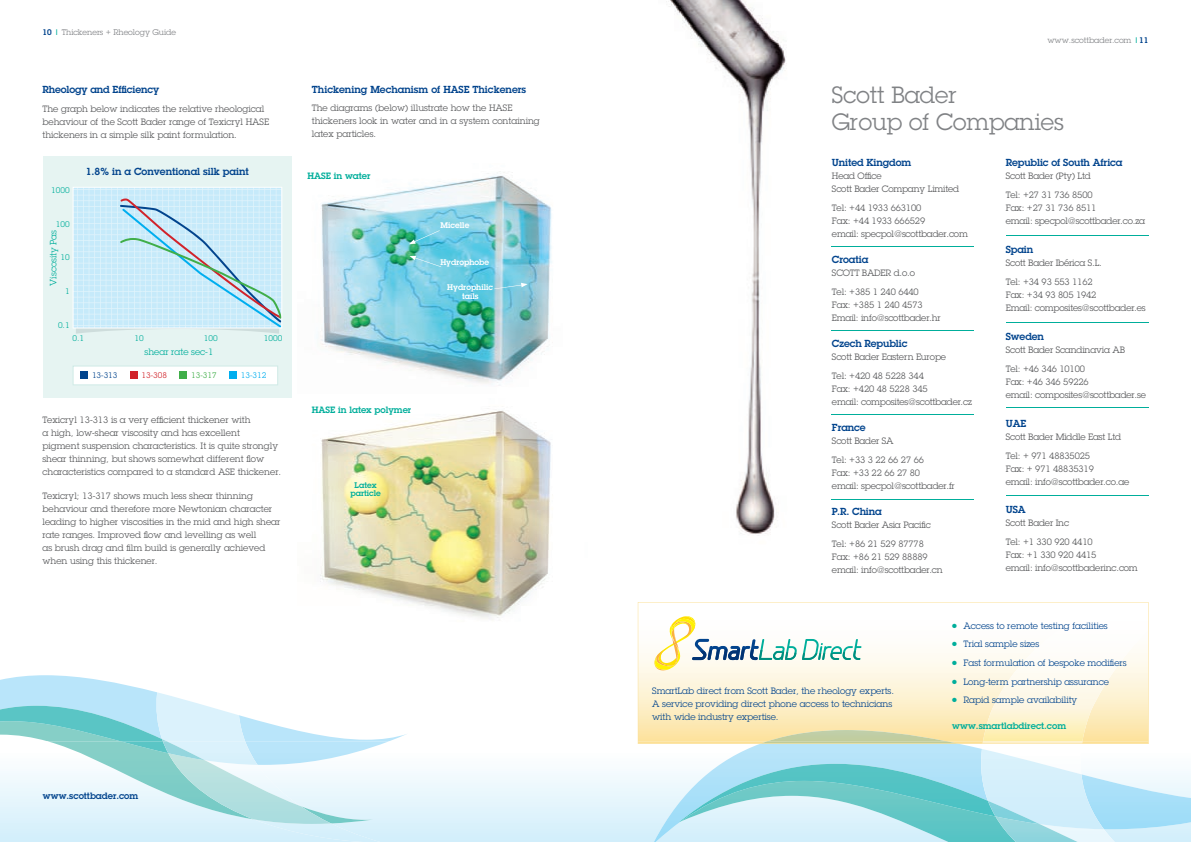
<style>
.page{position:relative;width:1191px;height:842px;background:#fff}
.page>*{position:absolute;margin:0;border:0;box-sizing:border-box;transform-origin:0 0}
.t1{font:23px/27px "Lubalin Graph";color:#808285}
.t2{font:600 10px "Lubalin Graph";letter-spacing:-.01em;color:#02448d}
.t3{font:9px/13px "Lubalin Graph";letter-spacing:-.015em;color:#57585a}
.t4{font:9px/13px "Lubalin Graph";color:#02448d}
.t5{font:600 9px "Lubalin Graph";color:#00ae9b}
.t6{font:9px "Lubalin Graph";color:#00ae9b}
.t7{font:600 9px "Lubalin Graph";color:#02448d}
.t8{font:8px "Lubalin Graph";color:#808285}
.t9{font:600 8px/9px "Lubalin Graph";color:#fff;text-align:center}
.t10{font:8px "Lubalin Graph";color:#00ae9b}
.t11{font:600 8px/8px "Lubalin Graph";color:#00ae9b;text-align:center}
.t12{font:8px "Lubalin Graph";color:#02448d}
.t13{font:8px "Lubalin Graph";color:#d1232a}
.t14{font:8px "Lubalin Graph";color:#40ae49}
.t15{font:8px "Lubalin Graph";color:#00aeef}
.s1{font-weight:600;color:#02448d}
.s2{font-weight:600;color:#00ae9b}
.s3{color:#00ae9b}
</style>
<div class="page">
<img style="left:317px;top:171px;width:235px;height:213px">
<svg style="left:409px;top:230px;width:30px;height:14px"></svg>
<svg style="left:409px;top:256px;width:32px;height:11px"></svg>
<svg style="left:494px;top:283px;width:33px;height:6px"></svg>
<svg style="left:408px;top:741px;width:246px;height:101px"></svg>
<svg style="left:0;top:675px;width:408px;height:167px"></svg>
<hr style="left:831px;top:247px;width:143px;height:1px;background:#00ae9b">
<hr style="left:1005px;top:235px;width:143px;height:1px;background:#00ae9b">
<hr style="left:1005px;top:322px;width:143px;height:1px;background:#00ae9b">
<hr style="left:1005px;top:408px;width:143px;height:1px;background:#00ae9b">
<hr style="left:1005px;top:496px;width:143px;height:1px;background:#00ae9b">
<hr style="left:831px;top:331px;width:143px;height:1px;background:#00ae9b">
<hr style="left:831px;top:414px;width:143px;height:1px;background:#00ae9b">
<hr style="left:831px;top:499px;width:143px;height:1px;background:#00ae9b">
<img style="left:666px;top:0;width:120px;height:536px">
<div style="left:43px;top:156px;width:248px;height:242px;background:#e6f4f2"></div>
<svg style="left:73px;top:365px;width:205px;height:20px"></svg>
<div style="left:81px;top:372px;width:7px;height:7px;background:#02448d"></div>
<div style="left:130px;top:372px;width:7px;height:7px;background:#d1232a"></div>
<div style="left:180px;top:372px;width:7px;height:7px;background:#40ae49"></div>
<div style="left:229px;top:372px;width:8px;height:7px;background:#00aeef"></div>
<svg style="left:73px;top:187px;width:209px;height:147px"></svg>
<img style="left:320px;top:410px;width:231px;height:210px">
<svg style="left:638px;top:602px;width:16px;height:142px"></svg>
<svg style="left:654px;top:602px;width:537px;height:240px"></svg>
<p class="t8" style="left:43px;top:27px;width:135px"><span class="s1">10</span> <span class="s2">|</span> Thickeners + Rheology Guide</p>
<p class="t2" style="left:43px;top:83px;width:118px">Rheology and Efficiency</p>
<p class="t3" style="left:43px;top:102px;width:228px">The graph below indicates the relative rheological behaviour of the Scott Bader range of Texicryl HASE thickeners in a simple silk paint formulation.</p>
<p class="t10" style="left:51px;top:185px;width:20px">1000</p>
<p class="t10" style="left:56px;top:219px;width:15px">100</p>
<p class="t6" style="left:48px;top:285px;width:57px;rotate:-90deg">Viscosity Pas</p>
<p class="t10" style="left:60px;top:253px;width:11px">10</p>
<p class="t10" style="left:65px;top:286px;width:6px">1</p>
<p class="t10" style="left:58px;top:320px;width:13px">0.1</p>
<p class="t2" style="left:86px;top:165px;width:165px">1.8% in a Conventional silk paint</p>
<p class="t10" style="left:73px;top:333px;width:13px">0.1</p>
<p class="t10" style="left:134px;top:333px;width:11px">10</p>
<p class="t10" style="left:204px;top:333px;width:15px">100</p>
<p class="t10" style="left:264px;top:333px;width:20px">1000</p>
<p class="t6" style="left:145px;top:346px;width:70px">shear rate sec-1</p>
<p class="t12" style="left:92px;top:370px;width:27px">13-313</p>
<p class="t13" style="left:142px;top:370px;width:27px">13-308</p>
<p class="t14" style="left:191px;top:370px;width:27px">13-317</p>
<p class="t15" style="left:241px;top:370px;width:27px">13-312</p>
<p class="t3" style="left:43px;top:413px;width:240px">Texicryl 13-313 is a very efficient thickener with<br>a high, low-shear viscosity and has excellent<br>pigment suspension characteristics. It is quite strongly shear thinning, but shows somewhat different flow characteristics compared to a standard ASE thickener.</p>
<p class="t3" style="left:43px;top:489px;width:239px">Texicryl; 13-317 shows much less shear thinning behaviour and therefore more Newtonian character leading to higher viscosities in the mid and high shear rate ranges. Improved flow and levelling as well<br>as brush drag and film build is generally achieved when using this thickener.</p>
<p class="t2" style="left:312px;top:83px;width:216px">Thickening Mechanism of HASE Thickeners</p>
<p class="t3" style="left:312px;top:101px;width:229px">The diagrams (below) illustrate how the HASE thickeners look in water and in a system containing latex particles.</p>
<p class="t5" style="left:307px;top:170px;width:64px">HASE in water</p>
<p class="t9" style="left:440px;top:221px;width:30px">Micelle</p>
<p class="t9" style="left:440px;top:257px;width:50px">Hydrophobe</p>
<p class="t9" style="left:447px;top:282px;width:47px">Hydrophilic tails</p>
<p class="t5" style="left:312px;top:404px;width:101px">HASE in latex polymer</p>
<p class="t11" style="left:350px;top:481px;width:32px">Latex particle</p>
<p class="t7" style="left:43px;top:790px;width:97px">www.scottbader.com</p>
<p class="t8" style="left:1047px;top:35px;width:103px">www.scottbader.com <span class="s2">|</span><span class="s1">11</span></p>
<h1 class="t1" style="left:832px;top:81px;width:233px">Scott Bader<br>Group of Companies</h1>
<p class="t2" style="left:832px;top:156px;width:81px">United Kingdom</p>
<p class="t3" style="left:832px;top:169px;width:129px">Head Office<br>Scott Bader Company Limited</p>
<p class="t3" style="left:832px;top:201px;width:137px">Tel: +44 1933 663100<br>Fax: +44 1933 666529<br>email: specpol@scottbader.com</p>
<p class="t2" style="left:832px;top:253px;width:38px">Croatia</p>
<p class="t3" style="left:832px;top:264px;width:88px;line-height:18.7px">SCOTT BADER d.o.o<br>Tel: +385 1 240 6440</p>
<p class="t3" style="left:832px;top:298px;width:110px">Fax: +385 1 240 4573<br>Email: info@scottbader.hr</p>
<p class="t2" style="left:832px;top:337px;width:77px">Czech Republic</p>
<p class="t3" style="left:832px;top:348px;width:116px;line-height:18.7px">Scott Bader Eastern Europe<br>Tel: +420 48 5228 344</p>
<p class="t3" style="left:832px;top:382px;width:141px">Fax: +420 48 5228 345<br>email: composites@scottbader.cz</p>
<p class="t2" style="left:832px;top:421px;width:35px">France</p>
<p class="t3" style="left:832px;top:432px;width:93px;line-height:18.7px">Scott Bader SA<br>Tel: +33 3 22 66 27 66</p>
<p class="t3" style="left:832px;top:466px;width:124px">Fax: +33 22 66 27 80<br>email: specpol@scottbader.fr</p>
<p class="t2" style="left:832px;top:505px;width:51px">P.R. China</p>
<p class="t3" style="left:832px;top:516px;width:100px;line-height:18.7px">Scott Bader Asia Pacific<br>Tel: +86 21 529 87778</p>
<p class="t3" style="left:832px;top:550px;width:112px">Fax: +86 21 529 88889 email: info@scottbader.cn</p>
<p class="t2" style="left:1005px;top:156px;width:118px">Republic of South Africa</p>
<p class="t3" style="left:1005px;top:167px;width:88px;line-height:18.7px">Scott Bader (Pty) Ltd<br>Tel: +27 31 736 8500</p>
<p class="t3" style="left:1005px;top:201px;width:141px">Fax: +27 31 736 8511<br>email: specpol@scottbader.co.za</p>
<p class="t2" style="left:1005px;top:243px;width:29px">Spain</p>
<p class="t3" style="left:1005px;top:253px;width:98px;line-height:18.7px">Scott Bader Ibérica S.L.<br>Tel: +34 93 553 1162</p>
<p class="t3" style="left:1005px;top:288px;width:141px">Fax: +34 93 805 1942<br>Email: composites@scottbader.es</p>
<p class="t2" style="left:1005px;top:330px;width:40px">Sweden</p>
<p class="t3" style="left:1005px;top:340px;width:121px;line-height:18.7px">Scott Bader Scandinavia AB<br>Tel: +46 346 10100</p>
<p class="t3" style="left:1005px;top:375px;width:142px">Fax: +46 346 59226<br>email: composites@scottbader.se</p>
<p class="t2" style="left:1005px;top:417px;width:22px">UAE</p>
<p class="t3" style="left:1005px;top:427px;width:117px;line-height:18.7px">Scott Bader Middle East Ltd<br>Tel: + 971 48835025</p>
<p class="t3" style="left:1005px;top:462px;width:125px">Fax: + 971 48835319<br>email: info@scottbader.co.ae</p>
<p class="t2" style="left:1005px;top:503px;width:21px">USA</p>
<p class="t3" style="left:1005px;top:513px;width:88px;line-height:18.7px">Scott Bader Inc<br>Tel: +1 330 920 4410</p>
<p class="t3" style="left:1005px;top:548px;width:133px">Fax: +1 330 920 4415<br>email: info@scottbaderinc.com</p>
<p class="t4" style="left:652px;top:685px;width:243px">SmartLab direct from Scott Bader, the rheology experts.<br>A service providing direct phone access to technicians with wide industry expertise.</p>
<p class="t4" style="left:952px;top:619px;width:157px"><span class="s3">●</span> Access to remote testing facilities</p>
<p class="t4" style="left:952px;top:638px;width:88px"><span class="s3">●</span> Trial sample sizes</p>
<p class="t4" style="left:952px;top:656px;width:176px"><span class="s3">●</span> Fast formulation of bespoke modifiers</p>
<p class="t4" style="left:952px;top:675px;width:158px"><span class="s3">●</span> Long-term partnership assurance</p>
<p class="t4" style="left:952px;top:694px;width:127px"><span class="s3">●</span> Rapid sample availability</p>
<p class="t5" style="left:952px;top:720px;width:116px">www.smartlabdirect.com</p>
</div>
